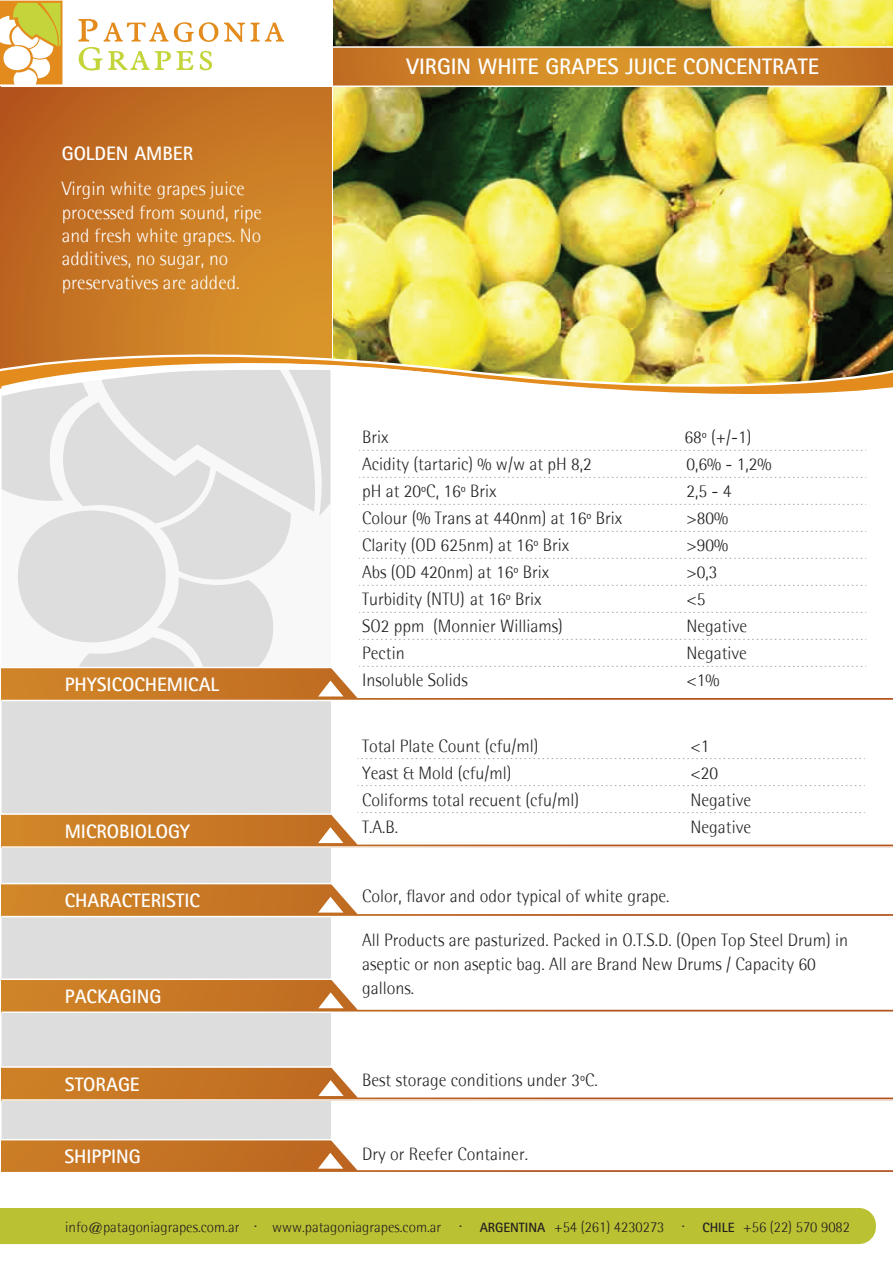
<style>
.page{position:relative;width:893px;height:1263px;background:#fff}
.page>*{position:absolute;margin:0;border:0;box-sizing:border-box;transform-origin:0 0}
.t1{font:700 22.5px "Rotis Sans Serif";color:#fff}
.t2{font:300 19.5px/23.4px "Rotis Semi Sans";color:#fff}
.t3{font:700 19.5px "Rotis Sans Serif";color:#fff}
.t4{font:300 18px/24px "Rotis Semi Sans";color:#231f20}
.t5{font:300 15px "Rotis Semi Sans";color:#231f20}
.s1{font-size:18px}
.s2{font-family:"Rotis Sans Serif";font-weight:700;font-size:13.5px}
</style>
<div class="page">
<svg style="left:1px;top:87px;width:331px;height:249px;background:#c77624"></svg>
<img style="left:333px;top:0;width:560px;height:336px">
<svg style="left:1px;top:336px;width:892px;height:2px;background:#caa846"></svg>
<svg style="left:1px;top:338px;width:892px;height:30px;background:#cba845"></svg>
<div style="left:2px;top:701px;width:329px;height:438px;background:#ddd"></div>
<svg style="left:333px;top:48px;width:560px;height:38px;background:#cf8329"></svg>
<hr style="left:1px;top:86px;width:892px;height:1px;background:#fff">
<hr style="left:1px;top:46px;width:892px;height:2px;background:#fff">
<svg style="left:1px;top:815px;width:892px;height:31px;background:#ca7c2b"></svg>
<hr style="left:1px;top:846px;width:892px;height:2px;background:#fff">
<hr style="left:1px;top:813px;width:892px;height:2px;background:#fff">
<svg style="left:1px;top:884px;width:892px;height:32px;background:#c97b2a"></svg>
<hr style="left:1px;top:916px;width:892px;height:1px;background:#fff">
<hr style="left:1px;top:883px;width:892px;height:1px;background:#fff">
<svg style="left:318px;top:879px;width:575px;height:35px"></svg>
<div style="left:2px;top:979px;width:891px;height:33px;background:#c97825"></div>
<hr style="left:2px;top:1011px;width:891px;height:2px;background:#fff">
<hr style="left:1px;top:978px;width:892px;height:2px;background:#fff">
<div style="left:318px;top:975px;width:575px;height:35px;background:#fff"></div>
<svg style="left:2px;top:1068px;width:891px;height:31px;background:#c67729"></svg>
<hr style="left:2px;top:1099px;width:891px;height:2px;background:#fff">
<hr style="left:1px;top:1066px;width:892px;height:2px;background:#fff">
<svg style="left:318px;top:1062px;width:575px;height:35px"></svg>
<svg style="left:1px;top:1140px;width:892px;height:32px;background:#c47328"></svg>
<svg style="left:318px;top:1135px;width:575px;height:35px"></svg>
<svg style="left:358px;top:758px;width:507px;height:1px"></svg>
<svg style="left:358px;top:785px;width:507px;height:1px"></svg>
<svg style="left:318px;top:809px;width:575px;height:35px"></svg>
<img style="left:2px;top:342px;width:891px;height:52px">
<svg style="left:224px;top:23px;width:21px;height:19px"></svg>
<svg style="left:251px;top:23px;width:33px;height:19px"></svg>
<svg style="left:78px;top:19px;width:140px;height:52px"></svg>
<svg style="left:0;top:1px;width:62px;height:83px"></svg>
<svg style="left:0;top:368px;width:332px;height:299px;fill:#ddd"></svg>
<svg style="left:1px;top:668px;width:892px;height:32px;background:#c87a2a"></svg>
<div style="left:0;top:1208px;width:876px;height:36px;background:#bac133"></div>
<svg style="left:359px;top:450px;width:507px;height:1px"></svg>
<svg style="left:359px;top:477px;width:507px;height:1px"></svg>
<svg style="left:359px;top:504px;width:507px;height:1px"></svg>
<svg style="left:359px;top:531px;width:507px;height:1px"></svg>
<svg style="left:359px;top:558px;width:507px;height:1px"></svg>
<svg style="left:359px;top:585px;width:507px;height:1px"></svg>
<svg style="left:359px;top:612px;width:507px;height:1px"></svg>
<svg style="left:359px;top:639px;width:507px;height:1px"></svg>
<svg style="left:318px;top:663px;width:575px;height:35px"></svg>
<p class="t3" style="left:62px;top:141px;width:133px">GOLDEN AMBER</p>
<p class="t2" style="left:62px;top:177px;width:202px">Virgin white grapes juice processed from sound, ripe and fresh white grapes. No additives, no sugar, no preservatives are added.</p>
<p class="t3" style="left:65px;top:672px;width:156px">PHYSICOCHEMICAL</p>
<p class="t3" style="left:65px;top:819px;width:127px">MICROBIOLOGY</p>
<p class="t3" style="left:65px;top:888px;width:137px">CHARACTERISTIC</p>
<p class="t3" style="left:65px;top:984px;width:98px">PACKAGING</p>
<p class="t3" style="left:65px;top:1072px;width:76px">STORAGE</p>
<p class="t3" style="left:65px;top:1144px;width:78px">SHIPPING</p>
<p class="t1" style="left:407px;top:53px;width:414px">VIRGIN WHITE GRAPES JUICE CONCENTRATE</p>
<p class="t4" style="left:362px;top:425px;width:28px">Brix</p>
<p class="t4" style="left:684px;top:425px;width:69px">68º (+/-1)</p>
<p class="t4" style="left:362px;top:452px;width:231px">Acidity (tartaric) % w/w at pH 8,2</p>
<p class="t4" style="left:686px;top:452px;width:87px">0,6% - 1,2%</p>
<p class="t4" style="left:362px;top:479px;width:136px">pH at 20ºC, 16º Brix</p>
<p class="t4" style="left:686px;top:479px;width:47px">2,5 - 4</p>
<p class="t4" style="left:362px;top:506px;width:261px">Colour (% Trans at 440nm) at 16º Brix</p>
<p class="t4" style="left:686px;top:506px;width:43px">&gt;80%</p>
<p class="t4" style="left:362px;top:533px;width:209px">Clarity (OD 625nm) at 16º Brix</p>
<p class="t4" style="left:686px;top:533px;width:43px">&gt;90%</p>
<p class="t4" style="left:362px;top:560px;width:189px">Abs (OD 420nm) at 16º Brix</p>
<p class="t4" style="left:686px;top:560px;width:33px">&gt;0,3</p>
<p class="t4" style="left:362px;top:587px;width:181px">Turbidity (NTU) at 16º Brix</p>
<p class="t4" style="left:686px;top:587px;width:21px">&lt;5</p>
<p class="t4" style="left:362px;top:614px;width:202px">SO2 ppm (Monnier Williams)</p>
<p class="t4" style="left:686px;top:614px;width:62px">Negative</p>
<p class="t4" style="left:362px;top:641px;width:44px">Pectin</p>
<p class="t4" style="left:686px;top:641px;width:62px">Negative</p>
<p class="t4" style="left:362px;top:668px;width:107px">Insoluble Solids</p>
<p class="t4" style="left:686px;top:668px;width:35px">&lt;1%</p>
<p class="t4" style="left:362px;top:734px;width:178px">Total Plate Count (cfu/ml)</p>
<p class="t4" style="left:690px;top:734px;width:21px">&lt;1</p>
<p class="t4" style="left:362px;top:761px;width:151px">Yeast &amp; Mold (cfu/ml)</p>
<p class="t4" style="left:690px;top:761px;width:29px">&lt;20</p>
<p class="t4" style="left:362px;top:788px;width:219px">Coliforms total recuent (cfu/ml)</p>
<p class="t4" style="left:690px;top:788px;width:62px">Negative</p>
<p class="t4" style="left:362px;top:815px;width:38px">T.A.B.</p>
<p class="t4" style="left:690px;top:815px;width:62px">Negative</p>
<p class="t4" style="left:362px;top:884px;width:309px">Color, flavor and odor typical of white grape.</p>
<p class="t4" style="left:362px;top:928px;width:487px">All Products are pasturized. Packed in O.T.S.D. (Open Top Steel Drum) in aseptic or non aseptic bag. All are Brand New Drums / Capacity 60 gallons.</p>
<p class="t4" style="left:362px;top:1068px;width:237px">Best storage conditions under 3ºC.</p>
<p class="t4" style="left:362px;top:1142px;width:167px">Dry or Reefer Container.</p>
<p class="t5" style="left:65px;top:1218px;width:786px">info@patagoniagrapes.com.ar <span class="s1">·</span> www.patagoniagrapes.com.ar <span class="s1">·</span> <span class="s2">ARGENTINA</span> +54 (261) 4230273 <span class="s1">·</span> <span class="s2">CHILE</span> +56 (22) 570 9082</p>
</div>
